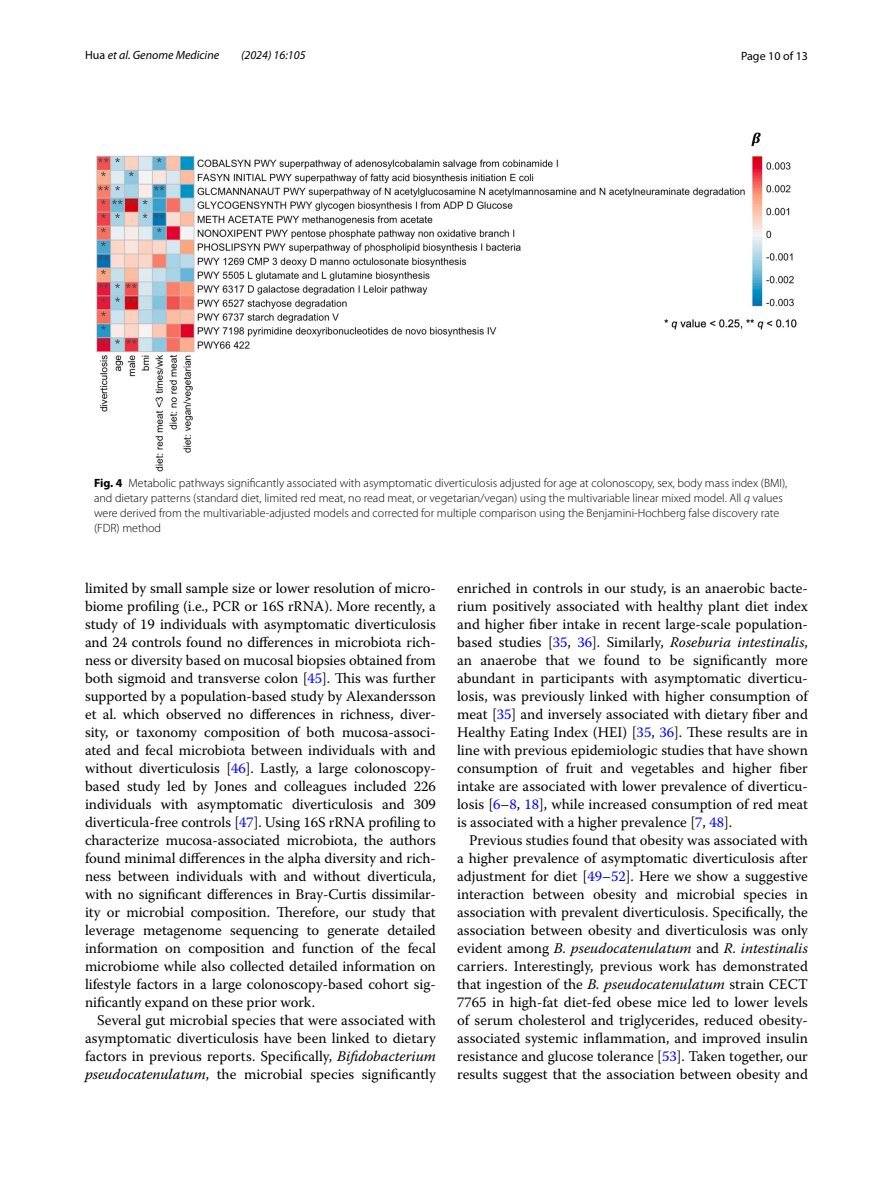
<style>
.page{position:relative;width:893px;height:1187px;background:#fff}
.page>*{position:absolute;margin:0;border:0;box-sizing:border-box;transform-origin:0 0}
.t1{font:14.7px/18px "Warnock Pro";color:#000;text-align:justify}
.t2{font:300 12px/15px "Myriad Pro";color:#000}
.t3{font:italic 12px "Myriad Pro";color:#000}
.t4{font:12px "Myriad Pro";color:#000}
.s1{font-style:normal}
.s2{font-weight:700}
.s3{font-style:italic}
.s4{color:#00f}
</style>
<div class="page">
<img style="left:96px;top:133px;width:701px;height:339px">
<p class="t3" style="left:85px;top:48px;width:136px"><span class="s1">Hua</span> et al. Genome Medicine</p>
<p class="t3" style="left:241px;top:48px;width:66px">(2024) 16:105</p>
<p class="t4" style="left:741px;top:48px;width:68px">Page 10 of 13</p>
<p class="t2" style="left:94px;top:475px;width:695px"><span class="s2">Fig. 4</span> Metabolic pathways significantly associated with asymptomatic diverticulosis adjusted for age at colonoscopy, sex, body mass index (BMI), and dietary patterns (standard diet, limited red meat, no read meat, or vegetarian/vegan) using the multivariable linear mixed model. All <span class="s3">q</span> values were derived from the multivariable-adjusted models and corrected for multiple comparison using the Benjamini-Hochberg false discovery rate (FDR) method</p>
<p class="t1" style="left:85px;top:578px;width:352px">limited by small sample size or lower resolution of micro&shy;biome profiling (i.e., PCR or 16S rRNA). More recently, a study of 19 individuals with asymptomatic diverticulosis and 24 controls found no differences in microbiota rich&shy;ness or diversity based on mucosal biopsies obtained from both sigmoid and transverse colon [<span class="s4">45</span>]. This was further supported by a population-based study by Alexandersson et al. which observed no differences in richness, diver&shy;sity, or taxonomy composition of both mucosa-associ&shy;ated and fecal microbiota between individuals with and without diverticulosis [<span class="s4">46</span>]. Lastly, a large colonoscopy&shy;based study led by Jones and colleagues included 226 individuals with asymptomatic diverticulosis and 309 diverticula-free controls [<span class="s4">47</span>]. Using 16S rRNA profiling to characterize mucosa-associated microbiota, the authors found minimal differences in the alpha diversity and rich&shy;ness between individuals with and without diverticula, with no significant differences in Bray-Curtis dissimilar&shy;ity or microbial composition. Therefore, our study that leverage metagenome sequencing to generate detailed information on composition and function of the fecal microbiome while also collected detailed information on lifestyle factors in a large colonoscopy-based cohort sig&shy;nificantly expand on these prior work.</p>
<p class="t1" style="left:85px;top:1010px;width:352px;text-indent:12px">Several gut microbial species that were associated with asymptomatic diverticulosis have been linked to dietary factors in previous reports. Specifically, <span class="s3">Bifidobacterium pseudocatenulatum</span>, the microbial species significantly</p>
<p class="t1" style="left:457px;top:578px;width:352px">enriched in controls in our study, is an anaerobic bacte&shy;rium positively associated with healthy plant diet index and higher fiber intake in recent large-scale population&shy;based studies [<span class="s4">35</span>, <span class="s4">36</span>]. Similarly, <span class="s3">Roseburia intestinalis</span>, an anaerobe that we found to be significantly more abundant in participants with asymptomatic diverticu&shy;losis, was previously linked with higher consumption of meat [<span class="s4">35</span>] and inversely associated with dietary fiber and Healthy Eating Index (HEI) [<span class="s4">35</span>, <span class="s4">36</span>]. These results are in line with previous epidemiologic studies that have shown consumption of fruit and vegetables and higher fiber intake are associated with lower prevalence of diverticu&shy;losis [<span class="s4">6</span>–<span class="s4">8</span>, <span class="s4">18</span>], while increased consumption of red meat is associated with a higher prevalence [<span class="s4">7</span>, <span class="s4">48</span>].</p>
<p class="t1" style="left:457px;top:830px;width:352px;text-indent:12px">Previous studies found that obesity was associated with a higher prevalence of asymptomatic diverticulosis after adjustment for diet [<span class="s4">49</span>–<span class="s4">52</span>]. Here we show a suggestive interaction between obesity and microbial species in association with prevalent diverticulosis. Specifically, the association between obesity and diverticulosis was only evident among <span class="s3">B. pseudocatenulatum</span> and <span class="s3">R. intestinalis </span>carriers. Interestingly, previous work has demonstrated that ingestion of the <span class="s3">B. pseudocatenulatum</span> strain CECT 7765 in high-fat diet-fed obese mice led to lower levels of serum cholesterol and triglycerides, reduced obesity&shy;associated systemic inflammation, and improved insulin resistance and glucose tolerance [<span class="s4">53</span>]. Taken together, our results suggest that the association between obesity and</p>
</div>
